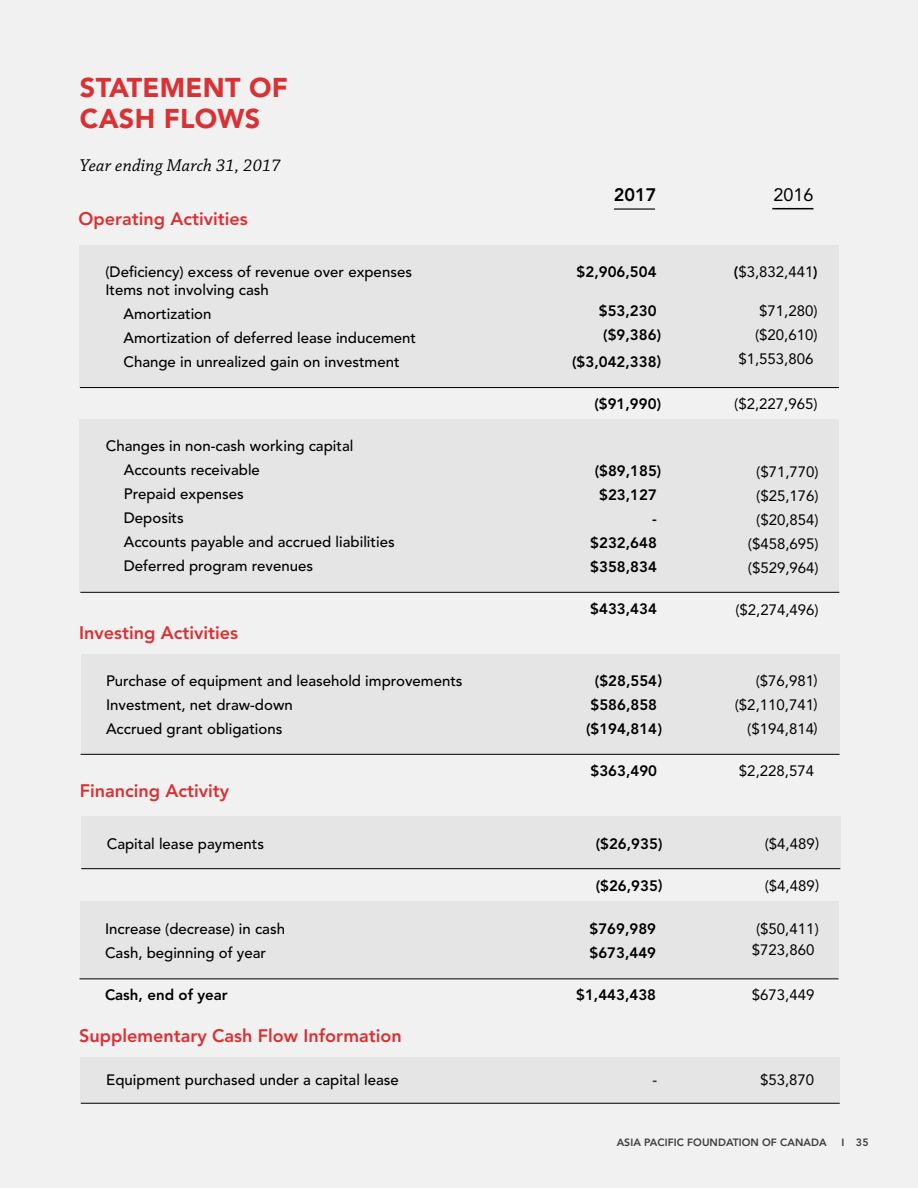
<style>
.page{position:relative;width:918px;height:1188px;background:#fff}
.page>*{position:absolute;margin:0;border:0;box-sizing:border-box;transform-origin:0 0}
.t1{font:900 27px/31.5px "Avenir LT Std";letter-spacing:.01em;color:#e53539}
.t2{font:800 18px "Avenir LT Std";color:#e53539}
.t3{font:italic 18px "Chaparral Pro";letter-spacing:.01em;color:#000}
.t4{font:800 18px "Avenir LT Std";color:#000}
.t5{font:18px "Avenir LT Std";color:#000}
.t6{font:500 15px/24px "Avenir LT Std";color:#000}
.t7{font:15px/24px "Avenir LT Std";color:#000;text-align:right}
.t8{font:800 15px/24px "Avenir LT Std";color:#000}
.t9{font:800 15px "Avenir LT Std";color:#414042}
.t10{font:800 10.5px "Avenir LT Std";letter-spacing:.005em;color:#414042}
.s1{font-weight:800}
</style>
<div class="page">
<div style="left:1px;top:0;width:917px;height:1188px;background:#f1f1f1"></div>
<h1 class="t1" style="left:80px;top:71px;width:209px">STATEMENT OF<br>CASH FLOWS</h1>
<p class="t3" style="left:80px;top:155px;width:202px">Year ending March 31, 2017</p>
<p class="t2" style="left:78px;top:209px;width:171px">Operating Activities</p>
<p class="t6" style="left:105px;top:263px;width:308px;line-height:18px">(Deficiency) excess of revenue over expenses<br>Items not involving cash</p>
<p class="t6" style="left:123px;top:302px;width:294px">Amortization<br>Amortization of deferred lease inducement<br>Change in unrealized gain on investment</p>
<p class="t6" style="left:124px;top:434px;width:272px;text-indent:-18px">Changes in non-cash working capital<br>Accounts receivable<br>Prepaid expenses<br>Deposits<br>Accounts payable and accrued liabilities<br>Deferred program revenues</p>
<p class="t4" style="left:614px;top:185px;width:44px">2017</p>
<p class="t5" style="left:773px;top:185px;width:42px">2016</p>
<p class="t8" style="left:577px;top:260px;width:81px">$2,906,504</p>
<p class="t8" style="left:599px;top:299px;width:64px">$53,230 ($9,386)</p>
<p class="t8" style="left:572px;top:350px;width:91px">($3,042,338)</p>
<p class="t8" style="left:594px;top:392px;width:69px">($91,990)</p>
<p class="t8" style="left:590px;top:459px;width:73px;text-align:right">($89,185) $23,127<br>- $232,648 $358,834</p>
<p class="t8" style="left:590px;top:597px;width:68px">$433,434</p>
<p class="t7" style="left:734px;top:260px;width:85px"><span class="s1">(</span>$3,832,441<span class="s1">)</span></p>
<p class="t7" style="left:738px;top:299px;width:81px">$71,280) ($20,610) $1,553,806</p>
<p class="t7" style="left:734px;top:392px;width:85px">($2,227,965)</p>
<p class="t7" style="left:748px;top:460px;width:72px;text-align:center">($71,770) ($25,176) ($20,854) ($458,695) ($529,964)</p>
<p class="t7" style="left:735px;top:598px;width:85px">($2,274,496)</p>
<p class="t2" style="left:79px;top:622px;width:161px">Investing Activities</p>
<p class="t6" style="left:106px;top:669px;width:358px">Purchase of equipment and leasehold improvements<br>Investment, net draw-down<br>Accrued grant obligations</p>
<p class="t8" style="left:586px;top:669px;width:78px;text-align:center">($28,554) $586,858 ($194,814)</p>
<p class="t8" style="left:591px;top:759px;width:68px">$363,490</p>
<p class="t2" style="left:80px;top:780px;width:151px">Financing Activity</p>
<p class="t6" style="left:107px;top:832px;width:159px">Capital lease payments</p>
<p class="t8" style="left:596px;top:832px;width:68px">($26,935)</p>
<p class="t8" style="left:596px;top:874px;width:68px">($26,935)</p>
<p class="t6" style="left:105px;top:917px;width:182px">Increase (decrease) in cash<br>Cash, beginning of year</p>
<p class="t8" style="left:105px;top:983px;width:124px">Cash, end of year</p>
<p class="t8" style="left:590px;top:917px;width:68px">$769,989 $673,449</p>
<p class="t8" style="left:576px;top:983px;width:81px">$1,443,438</p>
<p class="t7" style="left:735px;top:669px;width:84px">($76,981) ($2,110,741) ($194,814)</p>
<p class="t7" style="left:739px;top:759px;width:77px">$2,228,574</p>
<p class="t7" style="left:765px;top:832px;width:56px">($4,489)</p>
<p class="t7" style="left:765px;top:874px;width:56px">($4,489)</p>
<p class="t7" style="left:752px;top:919px;width:69px;line-height:21px;text-align:left">($50,411) $723,860</p>
<p class="t7" style="left:752px;top:983px;width:64px">$673,449</p>
<p class="t2" style="left:79px;top:1026px;width:324px">Supplementary Cash Flow Information</p>
<p class="t6" style="left:106px;top:1068px;width:294px">Equipment purchased under a capital lease</p>
<p class="t9" style="left:653px;top:1071px;width:6px">-</p>
<p class="t7" style="left:760px;top:1068px;width:56px">$53,870</p>
<p class="t10" style="left:617px;top:1136px;width:212px">ASIA PACIFIC FOUNDATION OF CANADA</p>
<p class="t10" style="left:842px;top:1136px;width:29px">I 35</p>
</div>
